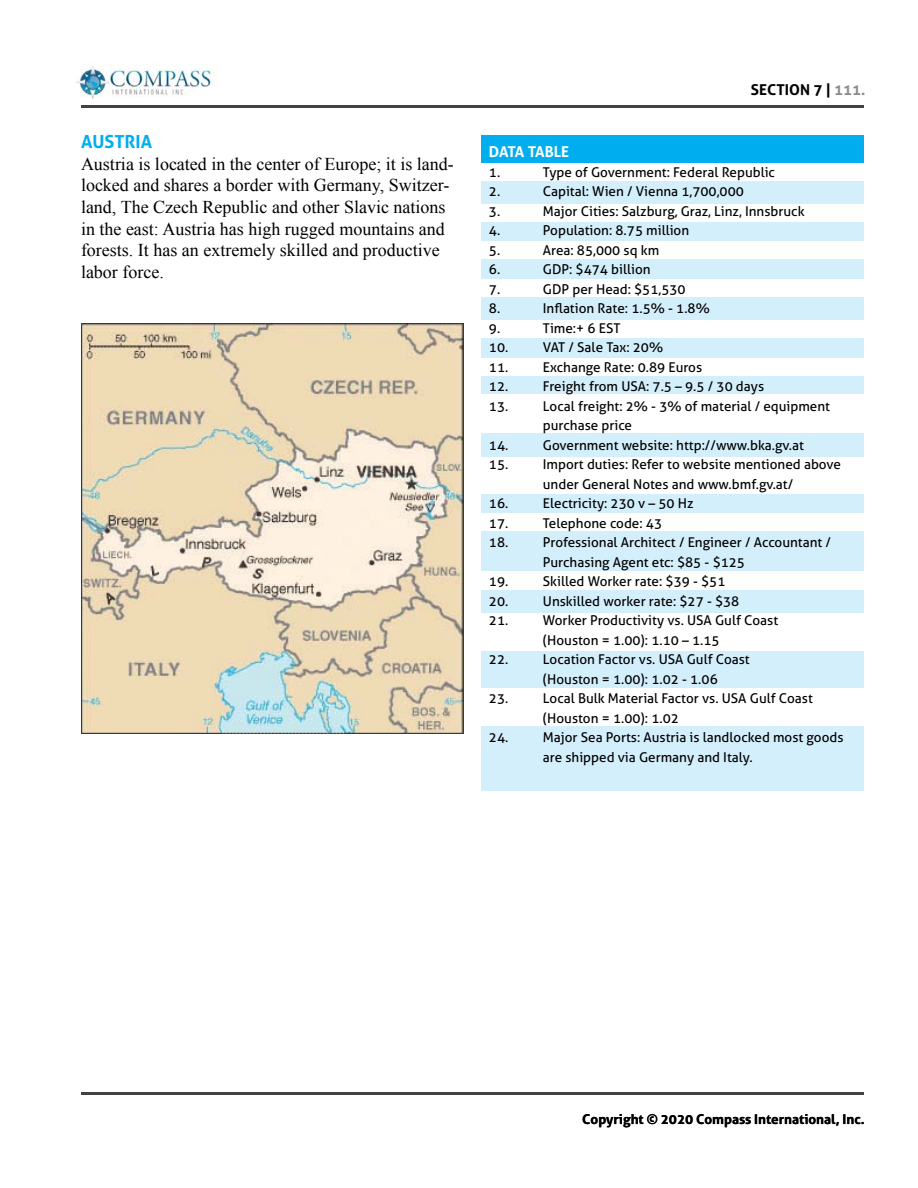
<style>
.page{position:relative;width:918px;height:1188px;background:#fff}
.page>*{position:absolute;margin:0;border:0;box-sizing:border-box;transform-origin:0 0}
.t1{font:18px/21.6px "Times New Roman";color:#000}
.t2{font:700 18px "Aller";color:#00aeef}
.t3{font:700 15px "Aller";color:#000}
.t4{font:700 15px "Aller";color:#fff}
.t5{font:13.5px/19.5px "Aller";color:#000}
.t6{font:700 13.5px "Aller";color:#000}
.s1{color:#8a8c8e}
</style>
<div class="page">
<img style="left:76px;top:63px;width:137px;height:36px">
<hr style="left:81px;top:105px;width:783px;height:3px;background:#414042">
<hr style="left:81px;top:1092px;width:783px;height:3px;background:#414042">
<img style="left:81px;top:324px;width:383px;height:410px">
<div style="left:482px;top:158px;width:382px;height:633px;background:#d4effc"></div>
<div style="left:482px;top:135px;width:382px;height:28px;background:#00aeef"></div>
<div style="left:481px;top:204px;width:390px;height:18px;background:#fff"></div>
<div style="left:482px;top:242px;width:390px;height:17px;background:#fff"></div>
<div style="left:477px;top:514px;width:402px;height:17px;background:#fff"></div>
<div style="left:481px;top:457px;width:390px;height:36px;background:#fff"></div>
<div style="left:481px;top:394px;width:401px;height:38px;background:#fff"></div>
<div style="left:482px;top:358px;width:399px;height:18px;background:#fff"></div>
<div style="left:482px;top:320px;width:390px;height:18px;background:#fff"></div>
<div style="left:482px;top:280px;width:390px;height:17px;background:#fff"></div>
<div style="left:481px;top:163px;width:390px;height:17px;background:#fff"></div>
<div style="left:481px;top:688px;width:390px;height:38px;background:#fff"></div>
<div style="left:481px;top:613px;width:390px;height:38px;background:#fff"></div>
<div style="left:482px;top:572px;width:399px;height:18px;background:#fff"></div>
<h1 class="t2" style="left:81px;top:131px;width:73px">AUSTRIA</h1>
<p class="t1" style="left:81px;top:153px;width:374px">Austria is located in the center of Europe; it is land&shy;locked and shares a border with Germany, Switzer&shy;land, The Czech Republic and other Slavic nations in the east: Austria has high rugged mountains and forests. It has an extremely skilled and productive labor force.</p>
<p class="t3" style="left:751px;top:80px;width:116px">SECTION 7 | <span class="s1">111.</span></p>
<p class="t4" style="left:489px;top:143px;width:20px">data</p>
<p class="t4" style="left:528px;top:143px;width:41px">table</p>
<p class="t5" style="left:489px;top:162px;width:13px">1.</p>
<p class="t5" style="left:543px;top:162px;width:234px">Type of Government: Federal Republic</p>
<p class="t5" style="left:489px;top:182px;width:13px">2.</p>
<p class="t5" style="left:543px;top:182px;width:203px">Capital: Wien / Vienna 1,700,000</p>
<p class="t5" style="left:489px;top:201px;width:13px">3.</p>
<p class="t5" style="left:543px;top:201px;width:263px">Major Cities: Salzburg, Graz, Linz, Innsbruck</p>
<p class="t5" style="left:489px;top:221px;width:13px">4.</p>
<p class="t5" style="left:543px;top:221px;width:148px">Population: 8.75 million</p>
<p class="t5" style="left:489px;top:240px;width:13px">5.</p>
<p class="t5" style="left:543px;top:240px;width:118px">Area: 85,000 sq km</p>
<p class="t5" style="left:489px;top:260px;width:13px">6.</p>
<p class="t5" style="left:543px;top:260px;width:109px">GDP: $474 billion</p>
<p class="t5" style="left:489px;top:279px;width:13px">7.</p>
<p class="t5" style="left:543px;top:279px;width:144px">GDP per Head: $51,530</p>
<p class="t5" style="left:489px;top:299px;width:13px">8.</p>
<p class="t5" style="left:543px;top:299px;width:168px">Inflation Rate: 1.5% - 1.8%</p>
<p class="t5" style="left:489px;top:318px;width:13px">9.</p>
<p class="t5" style="left:543px;top:318px;width:79px">Time:+ 6 EST</p>
<p class="t5" style="left:489px;top:338px;width:21px">10.</p>
<p class="t5" style="left:543px;top:338px;width:122px">VAT / Sale Tax: 20%</p>
<p class="t5" style="left:489px;top:357px;width:21px">11.</p>
<p class="t5" style="left:543px;top:357px;width:161px">Exchange Rate: 0.89 Euros</p>
<p class="t5" style="left:489px;top:377px;width:21px">12.</p>
<p class="t5" style="left:543px;top:377px;width:223px">Freight from USA: 7.5 – 9.5 / 30 days</p>
<p class="t5" style="left:489px;top:396px;width:21px">13.</p>
<p class="t5" style="left:543px;top:396px;width:289px">Local freight: 2% - 3% of material / equipment purchase price</p>
<p class="t5" style="left:489px;top:435px;width:21px">14.</p>
<p class="t5" style="left:543px;top:435px;width:262px">Government website: http://www.bka.gv.at</p>
<p class="t5" style="left:489px;top:455px;width:21px">15.</p>
<p class="t5" style="left:543px;top:455px;width:300px">Import duties: Refer to website mentioned above under General Notes and www.bmf.gv.at/</p>
<p class="t5" style="left:489px;top:494px;width:21px">16.</p>
<p class="t5" style="left:543px;top:494px;width:152px">Electricity: 230 v – 50 Hz</p>
<p class="t5" style="left:489px;top:513px;width:21px">17.</p>
<p class="t5" style="left:543px;top:513px;width:121px">Telephone code: 43</p>
<p class="t5" style="left:489px;top:533px;width:21px">18.</p>
<p class="t5" style="left:543px;top:533px;width:290px">Professional Architect / Engineer / Accountant /<br>Purchasing Agent etc: $85 - $125</p>
<p class="t5" style="left:489px;top:572px;width:21px">19.</p>
<p class="t5" style="left:543px;top:572px;width:184px">Skilled Worker rate: $39 - $51</p>
<p class="t5" style="left:489px;top:591px;width:21px">20.</p>
<p class="t5" style="left:543px;top:591px;width:198px">Unskilled worker rate: $27 - $38</p>
<p class="t5" style="left:489px;top:611px;width:21px">21.</p>
<p class="t5" style="left:543px;top:611px;width:237px">Worker Productivity vs. USA Gulf Coast (Houston = 1.00): 1.10 – 1.15</p>
<p class="t5" style="left:489px;top:650px;width:21px">22.</p>
<p class="t5" style="left:543px;top:650px;width:208px">Location Factor vs. USA Gulf Coast (Houston = 1.00): 1.02 - 1.06</p>
<p class="t5" style="left:489px;top:689px;width:21px">23.</p>
<p class="t5" style="left:543px;top:689px;width:271px">Local Bulk Material Factor vs. USA Gulf Coast (Houston = 1.00): 1.02</p>
<p class="t5" style="left:489px;top:728px;width:21px">24.</p>
<p class="t5" style="left:543px;top:728px;width:302px">Major Sea Ports: Austria is landlocked most goods are shipped via Germany and Italy.</p>
<p class="t6" style="left:582px;top:1111px;width:284px">Copyright © 2020 Compass International, Inc.</p>
</div>
